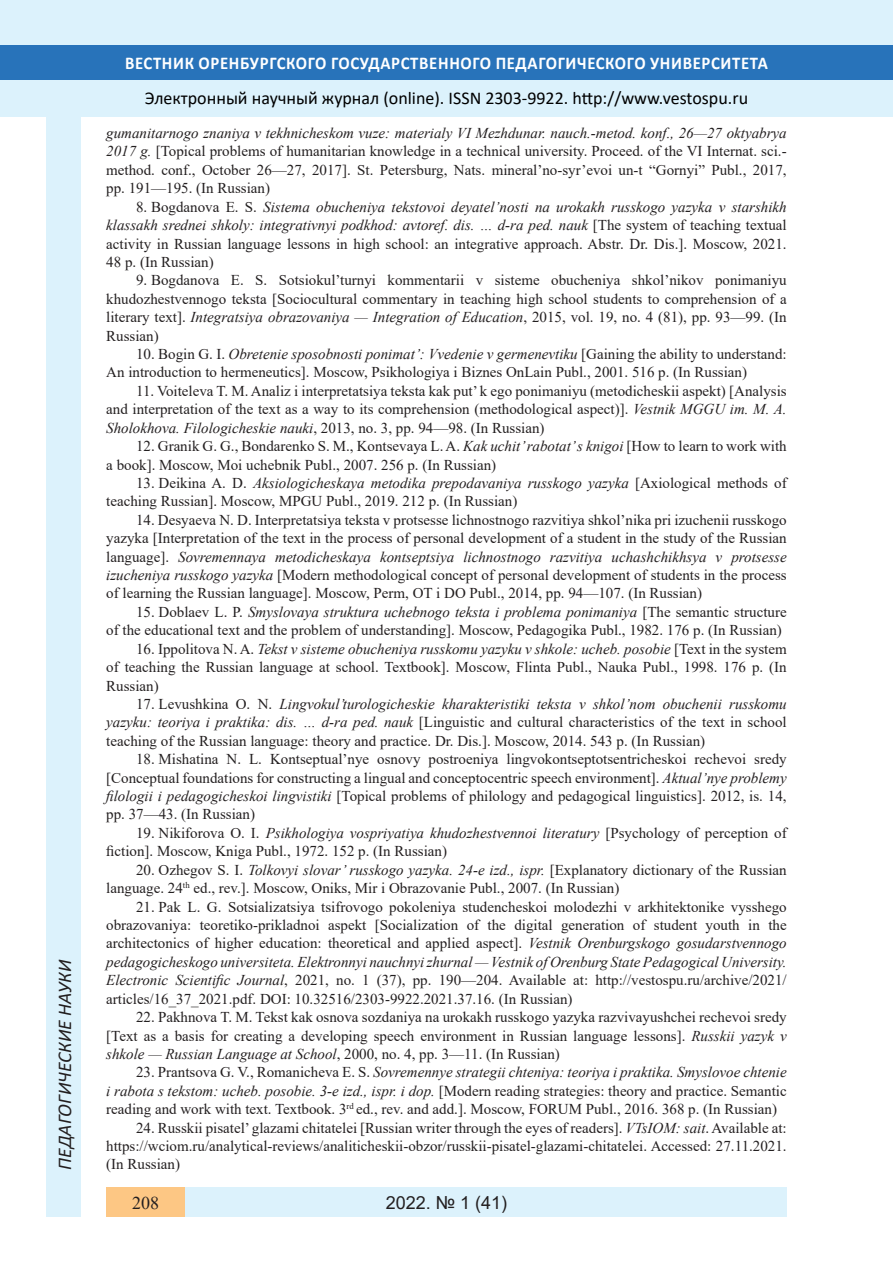
<style>
.page{position:relative;width:893px;height:1263px;background:#fff}
.page>*{position:absolute;margin:0;border:0;box-sizing:border-box;transform-origin:0 0}
.t1{font:italic 19.5px "Calibri";color:#231f20}
.t2{font:18px "Calibri";color:#000}
.t3{font:700 18px "Calibri";letter-spacing:.04em;color:#fff;scale:.93 1}
.t4{font:18px "Arial";color:#231f20}
.t5{font:700 18px "Book Antiqua";color:#231f20}
.t6{font:18px "Times New Roman";color:#231f20}
.литература{font:15px/18.5px "Times New Roman";color:#231f20;text-align:justify}
.s1{font-style:italic}
</style>
<div class="page">
<div style="left:0;top:0;width:893px;height:116px;background:#dcf2fc"></div>
<div style="left:0;top:45px;width:893px;height:34px;background:#2873ba"></div>
<div style="left:106px;top:1188px;width:681px;height:29px;background:#dcf2fc"></div>
<div style="left:106px;top:1188px;width:79px;height:29px;background:#fdc784"></div>
<div style="left:47px;top:116px;width:34px;height:1101px;background:#dcf2fc"></div>
<h1 class="t1" style="left:51px;top:1179px;width:279px;rotate:-90deg">03.00.00 Б ОЛОГИЧЕСКИЕ НАУКИ</h1>
<h1 class="t1" style="left:51px;top:1170px;width:211px;rotate:-90deg">ПЕДАГОГИЧЕСКИЕ НАУКИ</h1>
<p class="t3" style="left:125px;top:50px;width:693px">ВЕСТНИК ОРЕНБУРГСКОГО ГОСУДАРСТВЕННОГО ПЕДАГОГИЧЕСКОГО УНИВЕРСИТЕТА</p>
<p class="t2" style="left:145px;top:85px;width:605px">Электронный научный журнал (online). ISSN 2303-9922. http://www.vestospu.ru</p>
<p class="t2" style="left:388px;top:85px;width:13px">O</p>
<p class="t2" style="left:583px;top:85px;width:13px">t</p>
<p class="литература" style="left:106px;top:123px;width:682px"><span class="s1">gumanitarnogo znaniya v tekhnicheskom vuze: materialy VI Mezhdunar. nauch.-metod. konf., 26—27 oktyabrya 2017 g.</span> [Topical problems of humanitarian knowledge in a technical university. Proceed. of the VI Internat. sci.- method. conf., October 26—27, 2017]. St. Petersburg, Nats. mineral’no-syr’evoi un-t “Gornyi” Publ., 2017, pp. 191—195. (In Russian)</p>
<p class="литература" style="left:106px;top:197px;width:682px;text-indent:30px">8. Bogdanova E. S. <span class="s1">Sistema obucheniya tekstovoi deyatel’nosti na urokakh russkogo yazyka v starshikh klassakh srednei shkoly: integrativnyi podkhod: avtoref. dis. … d-ra ped. nauk</span> [The system of teaching textual activity in Russian language lessons in high school: an integrative approach. Abstr. Dr. Dis.]. Moscow, 2021.<br>48 p. (In Russian)</p>
<p class="литература" style="left:106px;top:271px;width:682px;text-indent:30px">9. Bogdanova E. S. Sotsiokul’turnyi kommentarii v sisteme obucheniya shkol’nikov ponimaniyu khudozhestvennogo teksta [Sociocultural commentary in teaching high school students to comprehension of a literary text]. <span class="s1">Integratsiya obrazovaniya — Integration of Education</span>, 2015, vol. 19, no. 4 (81), pp. 93—99. (In Russian)</p>
<p class="литература" style="left:106px;top:344px;width:682px;text-indent:30px">10. Bogin G. I. <span class="s1">Obretenie sposobnosti ponimat’: Vvedenie v germenevtiku</span> [Gaining the ability to understand:<br>An introduction to hermeneutics]. Moscow, Psikhologiya i Biznes OnLain Publ., 2001. 516 p. (In Russian)</p>
<p class="литература" style="left:106px;top:381px;width:682px;text-indent:30px">11. Voiteleva T. M. Analiz i interpretatsiya teksta kak put’ k ego ponimaniyu (metodicheskii aspekt) [Analysis and interpretation of the text as a way to its comprehension (methodological aspect)]. <span class="s1">Vestnik MGGU im. M. A.<br>Sholokhova. Filologicheskie nauki</span>, 2013, no. 3, pp. 94—98. (In Russian)</p>
<p class="литература" style="left:106px;top:436px;width:682px;text-indent:30px">12. Granik G. G., Bondarenko S. M., Kontsevaya L. A. <span class="s1">Kak uchit’ rabotat’ s knigoi</span> [How to learn to work with a book]. Moscow, Moi uchebnik Publ., 2007. 256 p. (In Russian)</p>
<p class="литература" style="left:106px;top:473px;width:682px;text-indent:30px">13. Deikina A. D. <span class="s1">Aksiologicheskaya metodika prepodavaniya russkogo yazyka</span> [Axiological methods of teaching Russian]. Moscow, MPGU Publ., 2019. 212 p. (In Russian)</p>
<p class="литература" style="left:106px;top:510px;width:682px;text-indent:30px">14. Desyaeva N. D. Interpretatsiya teksta v protsesse lichnostnogo razvitiya shkol’nika pri izuchenii russkogo yazyka [Interpretation of the text in the process of personal development of a student in the study of the Russian language]. <span class="s1">Sovremennaya metodicheskaya kontseptsiya lichnostnogo razvitiya uchashchikhsya v protsesse izucheniya russkogo yazyka</span> [Modern methodological concept of personal development of students in the process of learning the Russian language]. Moscow, Perm, OT i DO Publ., 2014, pp. 94—107. (In Russian)</p>
<p class="литература" style="left:106px;top:602px;width:682px;text-indent:30px">15. Doblaev L. P. <span class="s1">Smyslovaya struktura uchebnogo teksta i problema ponimaniya</span> [The semantic structure of the educational text and the problem of understanding]. Moscow, Pedagogika Publ., 1982. 176 p. (In Russian)</p>
<p class="литература" style="left:106px;top:639px;width:682px;text-indent:30px">16. Ippolitova N. A. <span class="s1">Tekst v sisteme obucheniya russkomu yazyku v shkole: ucheb. posobie</span> [Text in the system of teaching the Russian language at school. Textbook]. Moscow, Flinta Publ., Nauka Publ., 1998. 176 p. (In Russian)</p>
<p class="литература" style="left:106px;top:694px;width:682px;text-indent:30px">17. Levushkina O. N. <span class="s1">Lingvokul’turologicheskie kharakteristiki teksta v shkol’nom obuchenii russkomu yazyku: teoriya i praktika: dis. … d-ra ped. nauk</span> [Linguistic and cultural characteristics of the text in school teaching of the Russian language: theory and practice. Dr. Dis.]. Moscow, 2014. 543 p. (In Russian)</p>
<p class="литература" style="left:106px;top:749px;width:682px;text-indent:30px">18. Mishatina N. L. Kontseptual’nye osnovy postroeniya lingvokontseptotsentricheskoi rechevoi sredy [Conceptual foundations for constructing a lingual and conceptocentric speech environment]. <span class="s1">Aktual’nye problemy filologii i pedagogicheskoi lingvistiki</span> [Topical problems of philology and pedagogical linguistics]. 2012, is. 14, pp. 37—43. (In Russian)</p>
<p class="литература" style="left:106px;top:823px;width:682px;text-indent:30px">19. Nikiforova O. I. <span class="s1">Psikhologiya vospriyatiya khudozhestvennoi literatury</span> [Psychology of perception of fiction]. Moscow, Kniga Publ., 1972. 152 p. (In Russian)</p>
<p class="литература" style="left:106px;top:860px;width:682px;text-indent:30px">20. Ozhegov S. I. <span class="s1">Tolkovyi slovar’ russkogo yazyka. 24-e izd., ispr.</span> [Explanatory dictionary of the Russian language. 24<sup>th</sup> ed., rev.]. Moscow, Oniks, Mir i Obrazovanie Publ., 2007. (In Russian)</p>
<p class="литература" style="left:106px;top:897px;width:682px;text-indent:30px">21. Pak L. G. Sotsializatsiya tsifrovogo pokoleniya studencheskoi molodezhi v arkhitektonike vysshego obrazovaniya: teoretiko-prikladnoi aspekt [Socialization of the digital generation of student youth in the architectonics of higher education: theoretical and applied aspect]. <span class="s1">Vestnik Orenburgskogo gosudarstvennogo pedagogicheskogo universiteta. Elektronnyi nauchnyi zhurnal — Vestnik of Orenburg State Pedagogical University.<br>Electronic Scientific Journal</span>, 2021, no. 1 (37), pp. 190—204. Available at: http://vestospu.ru/archive/2021/ articles/16_37_2021.pdf. DOI: 10.32516/2303-9922.2021.37.16. (In Russian)</p>
<p class="литература" style="left:106px;top:1007px;width:682px;text-indent:30px">22. Pakhnova T. M. Tekst kak osnova sozdaniya na urokakh russkogo yazyka razvivayushchei rechevoi sredy [Text as a basis for creating a developing speech environment in Russian language lessons]. <span class="s1">Russkii yazyk v shkole — Russian Language at School</span>, 2000, no. 4, pp. 3—11. (In Russian)</p>
<p class="литература" style="left:106px;top:1062px;width:682px;text-indent:30px">23. Prantsova G. V., Romanicheva E. S. <span class="s1">Sovremennye strategii chteniya: teoriya i praktika. Smyslovoe chtenie i rabota s tekstom: ucheb. posobie. 3-e izd., ispr. i dop.</span> [Modern reading strategies: theory and practice. Semantic reading and work with text. Textbook. 3<sup>rd</sup> ed., rev. and add.]. Moscow, FORUM Publ., 2016. 368 p. (In Russian)</p>
<p class="литература" style="left:106px;top:1118px;width:682px;text-indent:30px">24. Russkii pisatel’ glazami chitatelei [Russian writer through the eyes of readers]. <span class="s1">VTsIOM: sait</span>. Available at: https://wciom.ru/analytical-reviews/analiticheskii-obzor/russkii-pisatel-glazami-chitatelei. Accessed: 27.11.2021. (In Russian)</p>
<p class="t6" style="left:132px;top:1190px;width:28px">208</p>
<p class="t5" style="left:390px;top:1190px;width:37px">2018</p>
<p class="t5" style="left:460px;top:1190px;width:45px">2 26)</p>
<p class="t4" style="left:386px;top:1190px;width:123px">2022. № 1 (41)</p>
</div>
